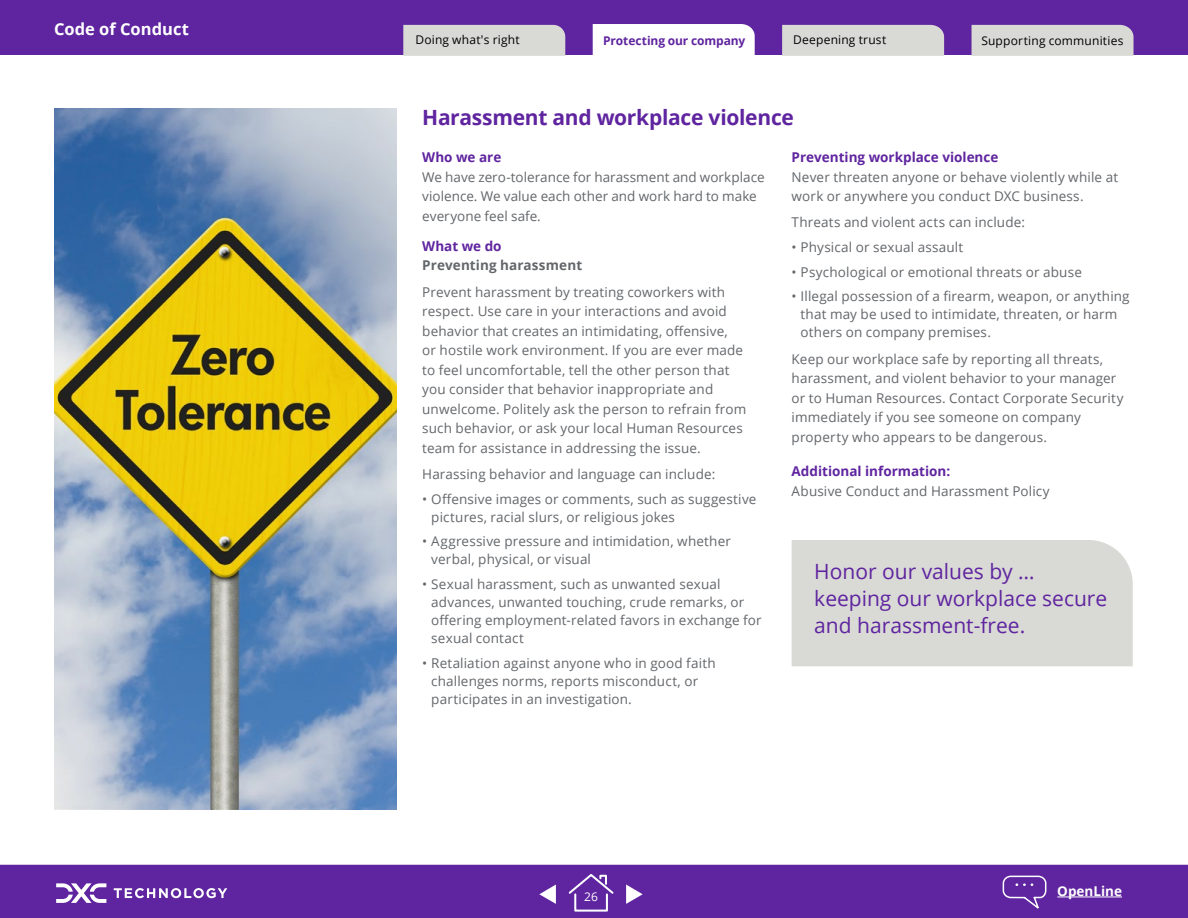
<style>
.page{position:relative;width:1188px;height:918px;background:#fff}
.page>*{position:absolute;margin:0;border:0;box-sizing:border-box;transform-origin:0 0}
.t1{font:21px/27px "Open Sans";color:#5f249f}
.t2{font:700 21px "Open Sans";letter-spacing:-.015em;color:#5f249f}
.t3{font:700 16.5px "Open Sans";color:#fff}
.t4{font:13.5px/19.5px "Open Sans";letter-spacing:.01em;color:#63666a}
.t5{font:700 13.5px "Open Sans";color:#5f249f}
.t6{font:700 13.5px "Open Sans";letter-spacing:.01em;color:#63666a}
.t7{font:700 13.5px "Open Sans";color:#fff}
.t8{font:12px "Open Sans";letter-spacing:.015em;color:#000}
.t9{font:700 12px "Open Sans";letter-spacing:-.005em;color:#5f249f}
.t10{font:12px "Open Sans";color:#fff}
</style>
<div class="page">
<div style="left:0;top:864px;width:1188px;height:54px;background:#5f249f"></div>
<svg style="left:567px;top:872px;width:48px;height:41px;background:#7543ac"></svg>
<hr style="left:1057px;top:897px;width:65px;height:1px;background:#fff">
<svg style="left:1002px;top:875px;width:45px;height:37px;background:#7340ab"></svg>
<svg style="left:114px;top:888px;width:113px;height:10px"></svg>
<svg style="left:56px;top:883px;width:50px;height:20px"></svg>
<div style="left:0;top:0;width:1188px;height:55px;background:#5f249f"></div>
<div style="left:593px;top:24px;width:162px;height:31px;background:#fff"></div>
<img style="left:54px;top:108px;width:342px;height:702px">
<div style="left:792px;top:540px;width:341px;height:126px;background:#d9d9d6"></div>
<svg style="left:539px;top:885px;width:17px;height:19px"></svg>
<svg style="left:626px;top:885px;width:17px;height:19px"></svg>
<div style="left:403px;top:25px;width:162px;height:31px;background:#d9d9d6"></div>
<div style="left:782px;top:25px;width:162px;height:31px;background:#d9d9d6"></div>
<div style="left:972px;top:25px;width:162px;height:31px;background:#d9d9d6"></div>
<p class="t3" style="left:54px;top:18px;width:137px">Code of Conduct</p>
<p class="t8" style="left:415px;top:31px;width:106px">Doing what's right</p>
<p class="t8" style="left:793px;top:31px;width:95px">Deepening trust</p>
<p class="t8" style="left:981px;top:32px;width:144px">Supporting communities</p>
<p class="t9" style="left:603px;top:32px;width:144px">Protecting our company</p>
<h1 class="t2" style="left:422px;top:103px;width:373px">Harassment and workplace violence</h1>
<p class="t5" style="left:422px;top:148px;width:81px">Who we are</p>
<p class="t4" style="left:422px;top:167px;width:344px">We have zero-tolerance for harassment and workplace violence. We value each other and work hard to make everyone feel safe.</p>
<p class="t5" style="left:422px;top:236px;width:81px">What we do</p>
<p class="t6" style="left:422px;top:256px;width:161px">Preventing harassment</p>
<p class="t4" style="left:422px;top:282px;width:326px">Prevent harassment by treating coworkers with respect. Use care in your interactions and avoid behavior that creates an intimidating, offensive,<br>or hostile work environment. If you are ever made to feel uncomfortable, tell the other person that you consider that behavior inappropriate and unwelcome. Politely ask the person to refrain from such behavior, or ask your local Human Resources team for assistance in addressing the issue.</p>
<p class="t4" style="left:422px;top:464px;width:295px">Harassing behavior and language can include:</p>
<p class="t4" style="left:431px;top:489px;width:327px;line-height:18px;text-indent:-9px">• Offensive images or comments, such as suggestive pictures, racial slurs, or religious jokes</p>
<p class="t4" style="left:431px;top:532px;width:301px;line-height:18px;text-indent:-9px">• Aggressive pressure and intimidation, whether verbal, physical, or visual</p>
<p class="t4" style="left:431px;top:575px;width:332px;line-height:18px;text-indent:-9px">• Sexual harassment, such as unwanted sexual advances, unwanted touching, crude remarks, or offering employment-related favors in exchange for sexual contact</p>
<p class="t4" style="left:431px;top:654px;width:286px;line-height:18px;text-indent:-9px">• Retaliation against anyone who in good faith challenges norms, reports misconduct, or participates in an investigation.</p>
<p class="t5" style="left:792px;top:148px;width:208px">Preventing workplace violence</p>
<p class="t4" style="left:792px;top:167px;width:328px">Never threaten anyone or behave violently while at work or anywhere you conduct DXC business.</p>
<p class="t4" style="left:792px;top:212px;width:235px">Threats and violent acts can include:</p>
<p class="t4" style="left:792px;top:237px;width:173px">• Physical or sexual assault</p>
<p class="t4" style="left:792px;top:262px;width:292px">• Psychological or emotional threats or abuse</p>
<p class="t4" style="left:801px;top:287px;width:331px;line-height:18px;text-indent:-9px">• Illegal possession of a fi rearm, weapon, or anything that may be used to intimidate, threaten, or harm others on company premises.</p>
<p class="t4" style="left:792px;top:349px;width:333px">Keep our workplace safe by reporting all threats, harassment, and violent behavior to your manager or to Human Resources. Contact Corporate Security immediately if you see someone on company property who appears to be dangerous.</p>
<p class="t5" style="left:792px;top:462px;width:160px">Additional information:</p>
<p class="t4" style="left:792px;top:481px;width:260px">Abusive Conduct and Harassment Policy</p>
<h1 class="t1" style="left:814px;top:557px;width:294px">Honor our values by … keeping our workplace secure and harassment-free.</h1>
<p class="t10" style="left:584px;top:888px;width:15px">26</p>
<p class="t7" style="left:1057px;top:881px;width:66px">OpenLine</p>
</div>
